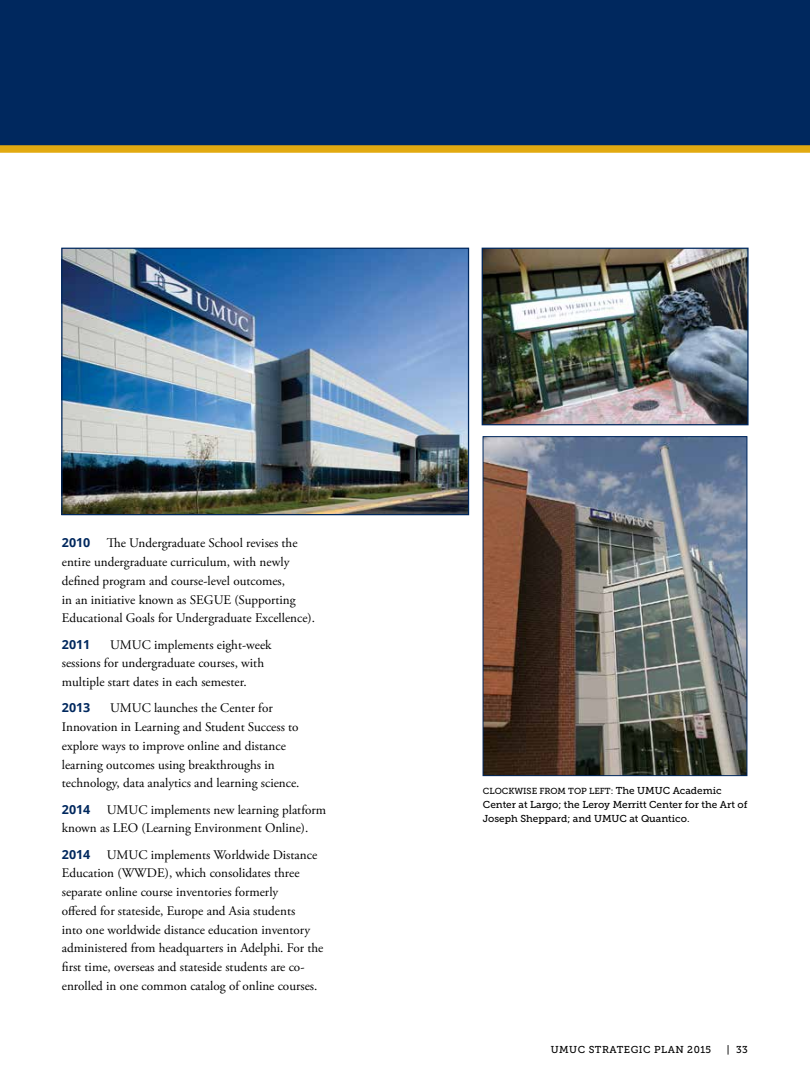
<style>
.page{position:relative;width:810px;height:1080px;background:#fff}
.page>*{position:absolute;margin:0;border:0;box-sizing:border-box;transform-origin:0 0}
.t1{font:13.12px/18.8px "Adobe Garamond Pro";color:#000}
.t2{font:700 12.5px "Open Sans";color:#00285e}
.t3{font:10px/13.8px "Museo Slab 500";color:#000}
.t4{font:10px "Museo Slab 500";letter-spacing:.05em;color:#000}
.t5{font:8.75px "Museo Slab 500";color:#000}
.s1{font-size:10px}
</style>
<div class="page">
<div style="left:0;top:0;width:810px;height:152px;background:#00285e"></div>
<div style="left:0;top:145px;width:810px;height:8px;background:#e2aa10"></div>
<img style="left:63px;top:250px;width:404px;height:263px">
<div style="left:61px;top:248px;width:408px;height:267px;border:1px solid #00285e"></div>
<img style="left:484px;top:250px;width:263px;height:173px">
<div style="left:482px;top:248px;width:267px;height:177px;border:1px solid #00285e"></div>
<img style="left:485px;top:438px;width:260px;height:336px">
<div style="left:483px;top:436px;width:264px;height:340px;border:1px solid #00285e"></div>
<p class="t1" style="left:62px;top:534px;width:255px;text-indent:45px">The Undergraduate School revises the entire undergraduate curriculum, with newly defined program and course-level outcomes,<br>in an initiative known as SEGUE (Supporting Educational Goals for Undergraduate Excellence).</p>
<p class="t2" style="left:62px;top:635px;width:30px">2011</p>
<p class="t2" style="left:62px;top:534px;width:30px">2010</p>
<p class="t1" style="left:62px;top:636px;width:211px;text-indent:48px">UMUC implements eight-week sessions for undergraduate courses, with multiple start dates in each semester.</p>
<p class="t2" style="left:62px;top:699px;width:30px">2013</p>
<p class="t1" style="left:62px;top:699px;width:239px;text-indent:48px">UMUC launches the Center for Innovation in Learning and Student Success to explore ways to improve online and distance learning outcomes using breakthroughs in technology, data analytics and learning science.</p>
<p class="t2" style="left:62px;top:800px;width:30px">2014</p>
<p class="t1" style="left:62px;top:801px;width:266px;text-indent:45px">UMUC implements new learning platform known as LEO (Learning Environment Online).</p>
<p class="t2" style="left:62px;top:845px;width:30px">2014</p>
<p class="t1" style="left:62px;top:846px;width:263px;text-indent:45px">UMUC implements Worldwide Distance Education (WWDE), which consolidates three separate online course inventories formerly<br>offered for stateside, Europe and Asia students<br>into one worldwide distance education inventory administered from headquarters in Adelphi. For the first time, overseas and stateside students are co&shy;enrolled in one common catalog of online courses.</p>
<p class="t5" style="left:483px;top:787px;width:240px">CLOCKWISE FROM TOP LEFT: <span class="s1">The UMUC Academic</span></p>
<p class="t3" style="left:483px;top:798px;width:266px">Center at Largo; the Leroy Merritt Center for the Art of<br>Joseph Sheppard; and UMUC at Quantico.</p>
<p class="t4" style="left:551px;top:1044px;width:162px">UMUC STRATEGIC PLAN 2015</p>
<p class="t3" style="left:727px;top:1043px;width:23px">| 33</p>
</div>
